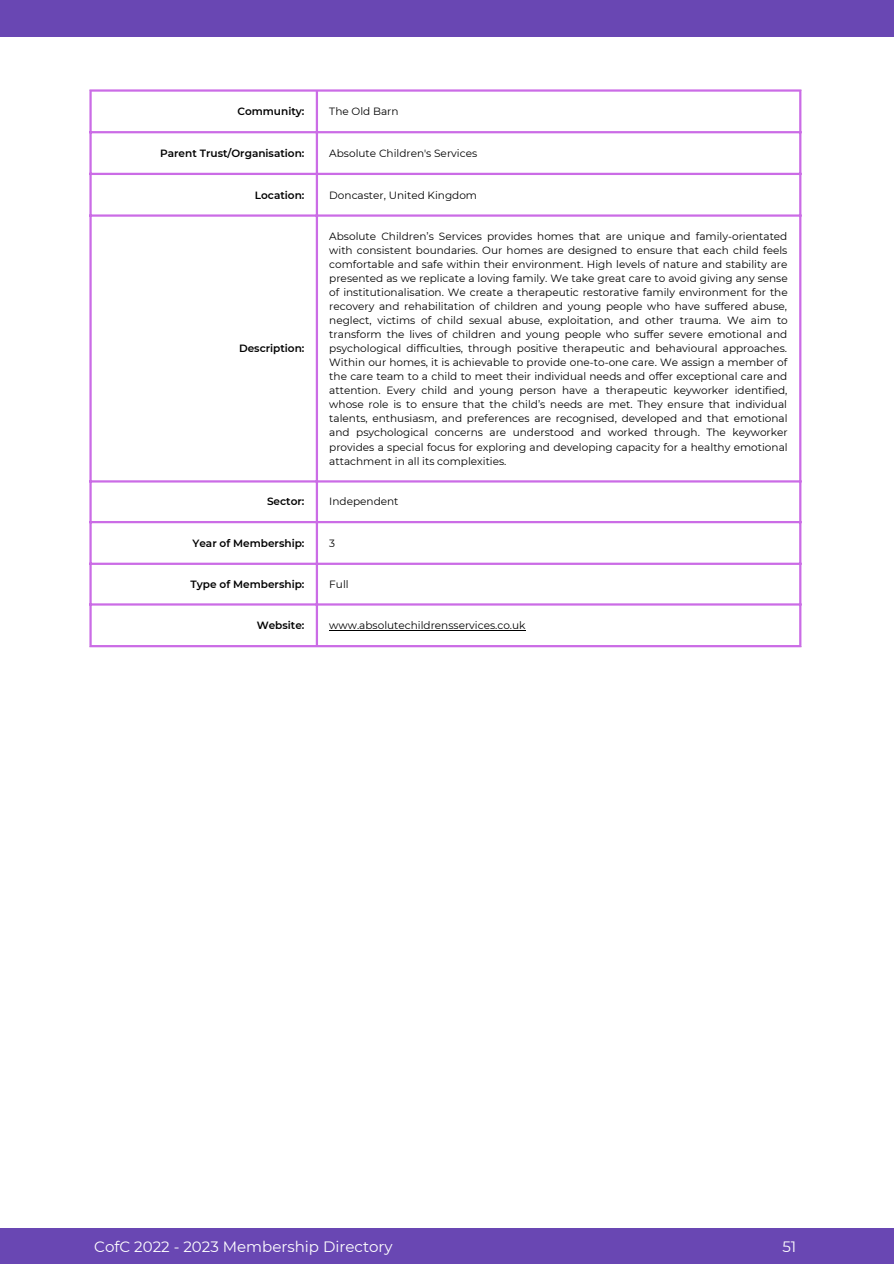
<style>
.page{position:relative;width:894px;height:1264px;background:#fff}
.page>*{position:absolute;margin:0;border:0;box-sizing:border-box;transform-origin:0 0}
.t1{font:15px "Montserrat";color:#fff}
.t2{font:10.5px/14px "Montserrat";color:#000;text-align:justify}
.t3{font:600 10.5px "Montserrat";color:#000}
</style>
<div class="page">
<div style="left:0;top:0;width:893px;height:36px;background:#6947b3"></div>
<div style="left:0;top:1228px;width:893px;height:35px;background:#6947b3"></div>
<hr style="left:329px;top:630px;width:196px;height:1px;background:#000">
<hr style="left:89px;top:92px;width:3px;height:553px;background:#cb6ce6">
<hr style="left:316px;top:92px;width:2px;height:553px;background:#cb6ce6">
<hr style="left:799px;top:92px;width:2px;height:553px;background:#cb6ce6">
<hr style="left:89px;top:89px;width:712px;height:3px;background:#cb6ce6">
<hr style="left:89px;top:131px;width:712px;height:2px;background:#cb6ce6">
<hr style="left:89px;top:173px;width:712px;height:2px;background:#cb6ce6">
<hr style="left:89px;top:214px;width:712px;height:3px;background:#cb6ce6">
<hr style="left:89px;top:480px;width:712px;height:2px;background:#cb6ce6">
<hr style="left:89px;top:521px;width:712px;height:2px;background:#cb6ce6">
<hr style="left:89px;top:562px;width:712px;height:3px;background:#cb6ce6">
<hr style="left:89px;top:603px;width:712px;height:2px;background:#cb6ce6">
<hr style="left:89px;top:645px;width:712px;height:2px;background:#cb6ce6">
<p class="t3" style="left:237px;top:105px;width:69px">Community:</p>
<p class="t2" style="left:329px;top:104px;width:71px">The Old Barn</p>
<p class="t3" style="left:160px;top:147px;width:146px">Parent Trust/Organisation:</p>
<p class="t2" style="left:329px;top:146px;width:149px">Absolute Children's Services</p>
<p class="t3" style="left:255px;top:188px;width:51px">Location:</p>
<p class="t2" style="left:329px;top:188px;width:149px">Doncaster, United Kingdom</p>
<p class="t3" style="left:239px;top:342px;width:67px">Description:</p>
<p class="t2" style="left:329px;top:229px;width:460px">Absolute Children’s Services provides homes that are unique and family-orientated with consistent boundaries. Our homes are designed to ensure that each child feels comfortable and safe within their environment. High levels of nature and stability are presented as we replicate a loving family. We take great care to avoid giving any sense of institutionalisation. We create a therapeutic restorative family environment for the recovery and rehabilitation of children and young people who have suffered abuse, neglect, victims of child sexual abuse, exploitation, and other trauma. We aim to transform the lives of children and young people who suffer severe emotional and psychological difficulties, through positive therapeutic and behavioural approaches.<br>Within our homes, it is achievable to provide one-to-one care. We assign a member of the care team to a child to meet their individual needs and offer exceptional care and attention. Every child and young person have a therapeutic keyworker identified, whose role is to ensure that the child’s needs are met. They ensure that individual talents, enthusiasm, and preferences are recognised, developed and that emotional and psychological concerns are understood and worked through. The keyworker provides a special focus for exploring and developing capacity for a healthy emotional attachment in all its complexities.</p>
<p class="t3" style="left:267px;top:495px;width:39px">Sector:</p>
<p class="t2" style="left:329px;top:494px;width:71px">Independent</p>
<p class="t3" style="left:192px;top:536px;width:113px">Year of Membership:</p>
<p class="t2" style="left:329px;top:536px;width:7px">3</p>
<p class="t3" style="left:190px;top:577px;width:115px">Type of Membership:</p>
<p class="t2" style="left:329px;top:577px;width:21px">Full</p>
<p class="t3" style="left:256px;top:619px;width:49px">Website:</p>
<p class="t2" style="left:329px;top:618px;width:198px">www.absolutechildrensservices.co.uk</p>
<h1 class="t1" style="left:94px;top:1237px;width:300px">CofC 2022 - 2023 Membership Directory</h1>
<h1 class="t1" style="left:782px;top:1237px;width:15px">51</h1>
</div>
